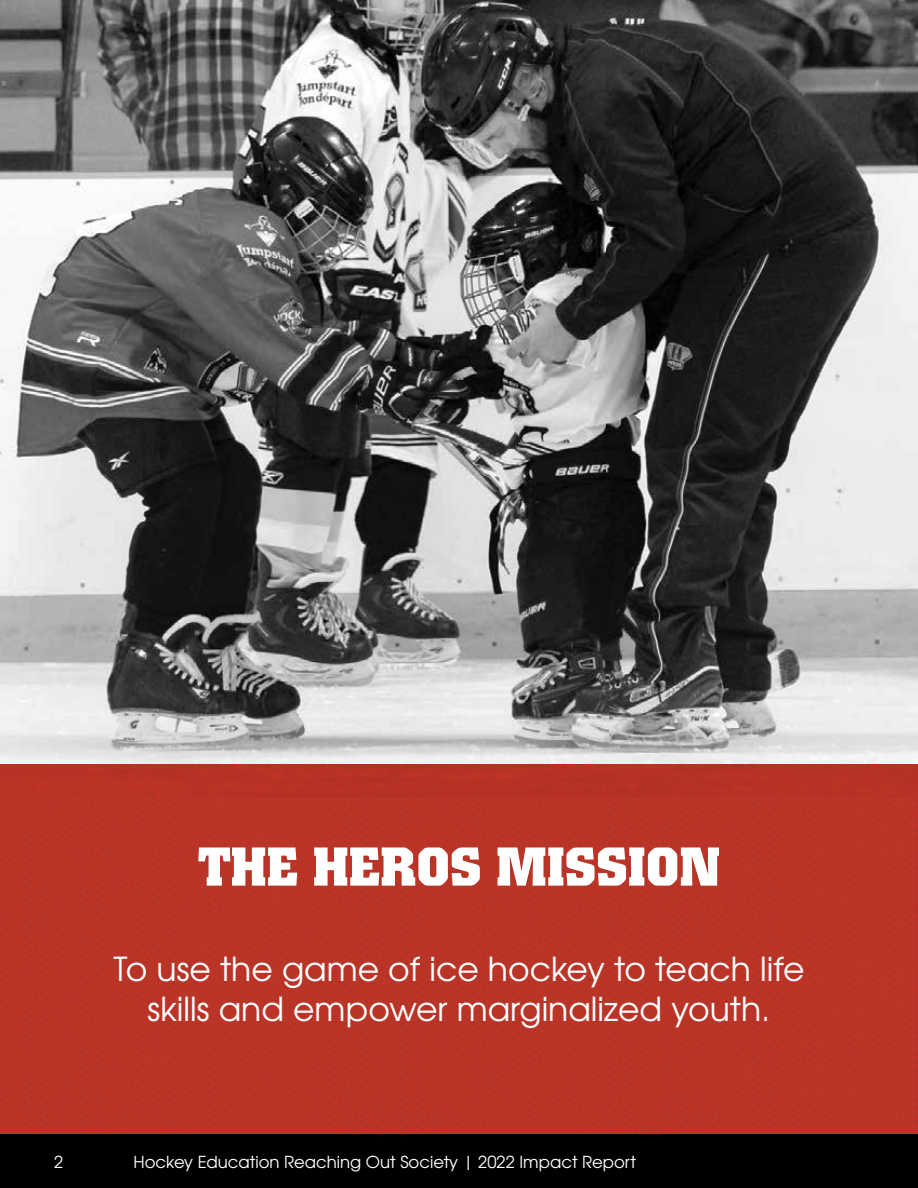
<style>
.page{position:relative;width:918px;height:1188px;background:#fff}
.page>*{position:absolute;margin:0;border:0;box-sizing:border-box;transform-origin:0 0}
.t1{font:700 54px "Colossalis BQ";color:#fff}
.t2{font:33px/39.6px "Te X Gyre Adventor";color:#fff;text-align:center}
.t3{font:16.5px "Te X Gyre Adventor";color:#fff}
</style>
<div class="page">
<div style="left:0;top:796px;width:918px;height:338px;background:#ba3427"></div>
<img style="left:0;top:0;width:607px;height:569px">
<img style="left:607px;top:0;width:311px;height:764px">
<img style="left:0;top:569px;width:608px;height:195px">
<div style="left:0;top:764px;width:918px;height:32px;background:#b73226"></div>
<div style="left:0;top:1134px;width:918px;height:54px;background:#000"></div>
<h1 class="t1" style="left:198px;top:835px;width:523px">THE HEROS MISSION</h1>
<p class="t2" style="left:113px;top:947px;width:693px">To use the game of ice hockey to teach life skills and empower marginalized youth.</p>
<p class="t3" style="left:54px;top:1149px;width:11px">2</p>
<p class="t3" style="left:133px;top:1149px;width:504px">Hockey Education Reaching Out Society | 2022 Impact Report</p>
</div>
